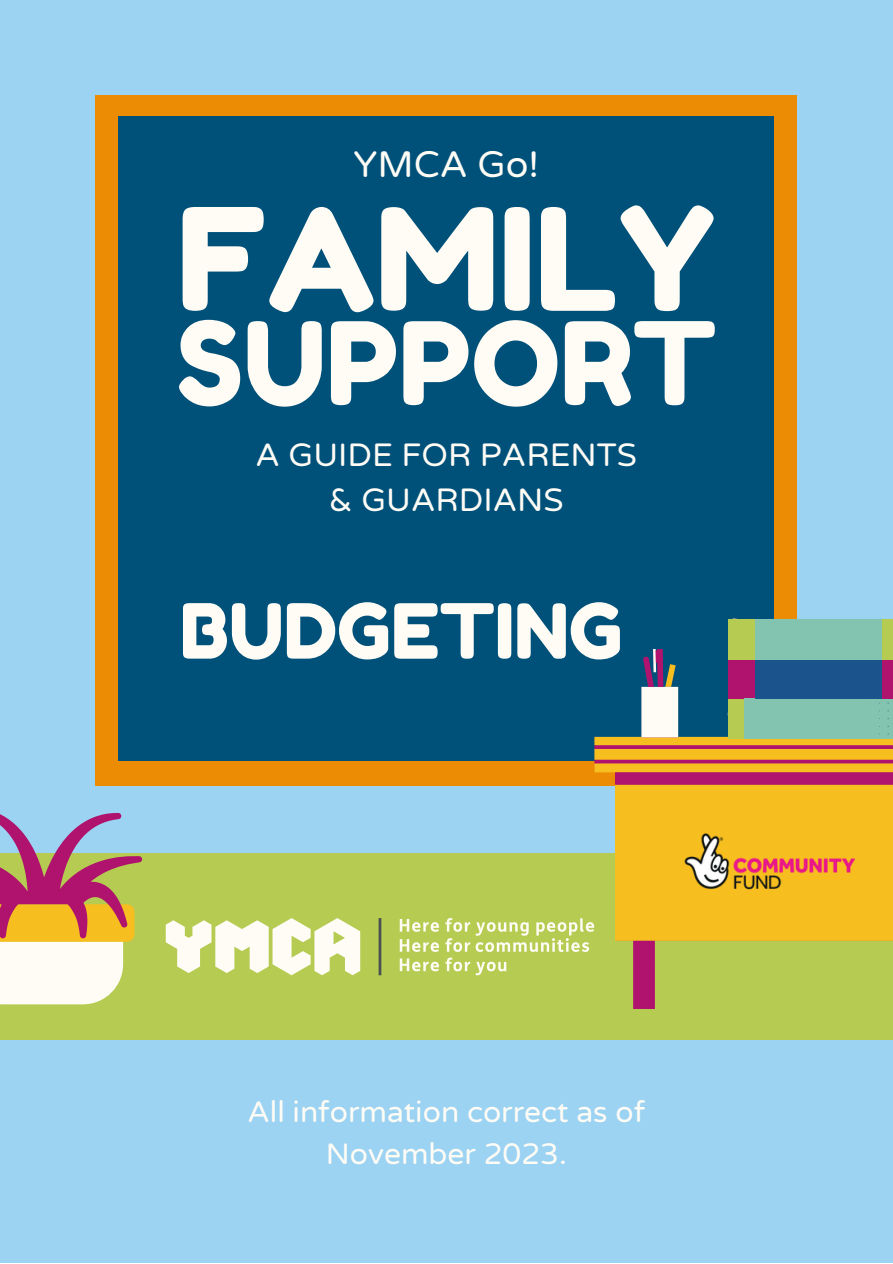
<style>
.page{position:relative;width:893px;height:1264px;background:#fff}
.page>*{position:absolute;margin:0;border:0;box-sizing:border-box;transform-origin:0 0}
.t1{font:141.6px "Fredoka One";color:#fffcf6}
.t2{font:114.6px "Fredoka One";color:#fffcf6}
.t3{font:75.75px "Fredoka One";color:#fffcf6}
.t4{font:37.5px "Varela Round";color:#fffcf6}
.t5{font:32.7px/45px "Varela Round";color:#fffcf6;text-align:center}
.t6{font:30px/41.5px "Varela Round";color:#fffcf6;text-align:center}
</style>
<div class="page">
<div style="left:0;top:0;width:892px;height:1262px;background:#9cd3f2"></div>
<div style="left:0;top:853px;width:892px;height:187px;background:#b5cb51"></div>
<svg style="left:0;top:813px;width:142px;height:191px"></svg>
<div style="left:95px;top:95px;width:702px;height:690px;background:#ec8c04"></div>
<div style="left:119px;top:116px;width:654px;height:644px;background:#00517a"></div>
<svg style="left:633px;top:962px;width:22px;height:46px"></svg>
<svg style="left:594px;top:736px;width:298px;height:226px;fill:#f7be1f"></svg>
<div style="left:727px;top:698px;width:165px;height:41px;background:#82c4af"></div>
<div style="left:727px;top:619px;width:165px;height:40px;background:#82c4af"></div>
<div style="left:727px;top:698px;width:27px;height:41px;background:#b5cb51"></div>
<div style="left:727px;top:619px;width:27px;height:40px;background:#b5cb51"></div>
<div style="left:744px;top:698px;width:10px;height:41px;background:#82c4af"></div>
<div style="left:881px;top:619px;width:11px;height:40px;background:#b5cb51"></div>
<svg style="left:641px;top:649px;width:251px;height:88px"></svg>
<svg style="left:166px;top:918px;width:194px;height:57px"></svg>
<hr style="left:378px;top:918px;width:3px;height:57px;background:#4d5053">
<svg style="left:399px;top:919px;width:40px;height:12px"></svg>
<svg style="left:399px;top:939px;width:40px;height:12px"></svg>
<svg style="left:445px;top:918px;width:149px;height:33px"></svg>
<svg style="left:399px;top:958px;width:40px;height:13px"></svg>
<svg style="left:445px;top:957px;width:61px;height:18px"></svg>
<img style="left:672px;top:807px;width:196px;height:117px">
<p class="t4" style="left:353px;top:142px;width:187px">YMCA Go!</p>
<p class="t1" style="left:177px;top:173px;width:540px">FAMILY</p>
<p class="t2" style="left:176px;top:293px;width:541px">SUPPORT</p>
<p class="t5" style="left:255px;top:433px;width:383px">A GUIDE FOR PARENTS &amp; GUARDIANS</p>
<p class="t3" style="left:180px;top:585px;width:444px">BUDGETING</p>
<p class="t6" style="left:247px;top:1091px;width:399px">All information correct as of<br>November 2023.</p>
</div>
